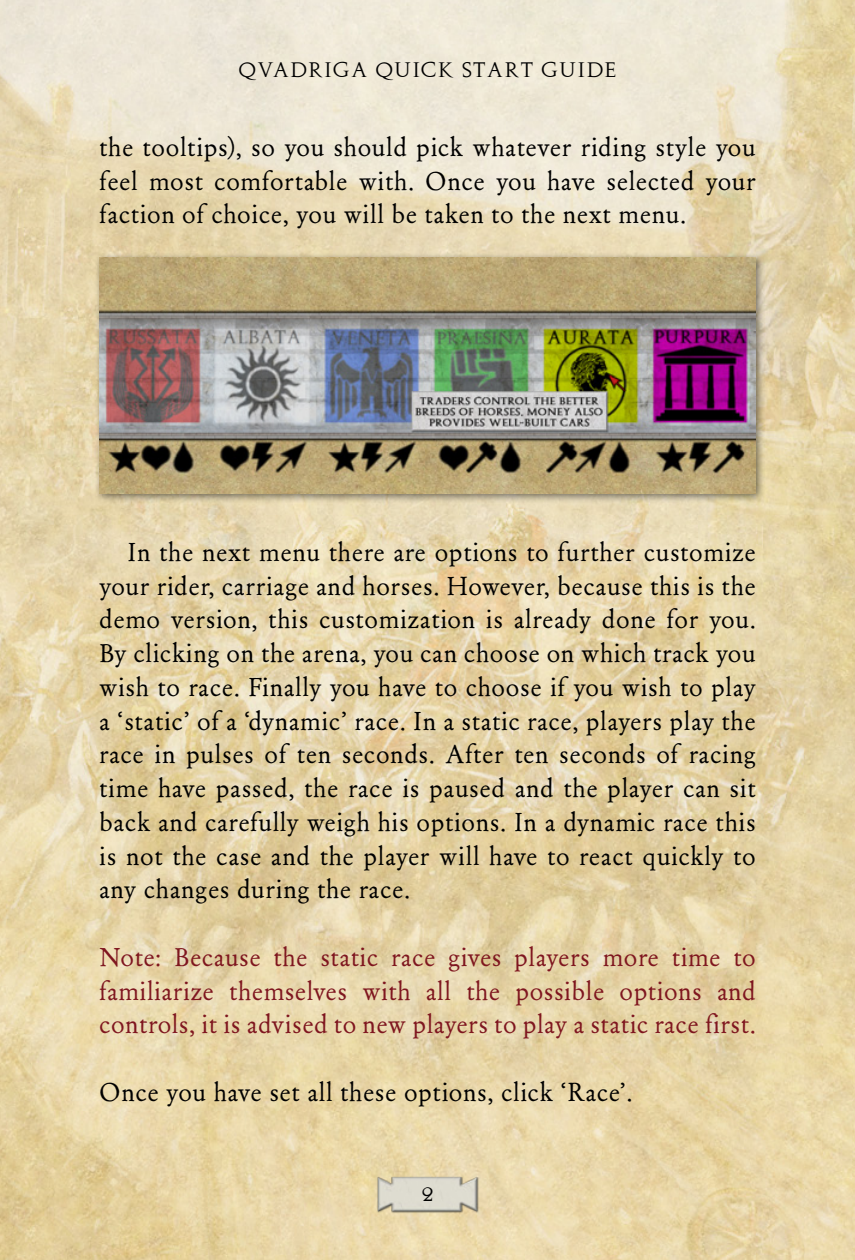
<style>
.page{position:relative;width:855px;height:1260px;background:#fff}
.page>*{position:absolute;margin:0;border:0;box-sizing:border-box;transform-origin:0 0}
.Body_text{font:26.25px/33.8px "Archive Garamond Std";letter-spacing:.025em;color:#000;text-align:justify}
.Body_text_1st_para{font:26.25px/33.8px "Archive Garamond Std";letter-spacing:.025em;color:#000;text-align:justify}
.Body_text_1st_para-2{font:26.25px/33.8px "Archive Garamond Std";letter-spacing:.02em;color:#7f161f;text-align:justify}
.t1{font:20px "Augustus";letter-spacing:.05em;color:#000}
.t2{font:18.75px "Augustus";color:#000}
</style>
<div class="page">
<img style="left:0;top:0;width:855px;height:1260px">
<img style="left:374px;top:1173px;width:107px;height:42px">
<div style="left:94px;top:252px;width:671px;height:252px;background:#000;opacity:.5"></div>
<img style="left:99px;top:257px;width:657px;height:236px">
<p class="t1" style="left:239px;top:59px;width:379px">QVADRIGA QUICK START GUIDE</p>
<p class="Body_text_1st_para" style="left:99px;top:129px;width:658px">the tooltips), so you should pick whatever riding style you feel most comfortable with. Once you have selected your faction of choice, you will be taken to the next menu.</p>
<p class="Body_text" style="left:99px;top:534px;width:658px;text-indent:28px">In the next menu there are options to further customize your rider, carriage and horses. However, because this is the demo version, this customization is already done for you.<br>By clicking on the arena, you can choose on which track you wish to race. Finally you have to choose if you wish to play a ‘static’ of a ‘dynamic’ race. In a static race, players play the race in pulses of ten seconds. After ten seconds of racing time have passed, the race is paused and the player can sit back and carefully weigh his options. In a dynamic race this is not the case and the player will have to react quickly to any changes during the race.</p>
<p class="Body_text_1st_para-2" style="left:99px;top:939px;width:658px">Note: Because the static race gives players more time to familiarize themselves with all the possible options and controls, it is advised to new players to play a static race first.</p>
<p class="Body_text_1st_para" style="left:99px;top:1074px;width:535px">Once you have set all these options, click ‘Race’.</p>
<p class="t2" style="left:422px;top:1184px;width:12px">2</p>
</div>
